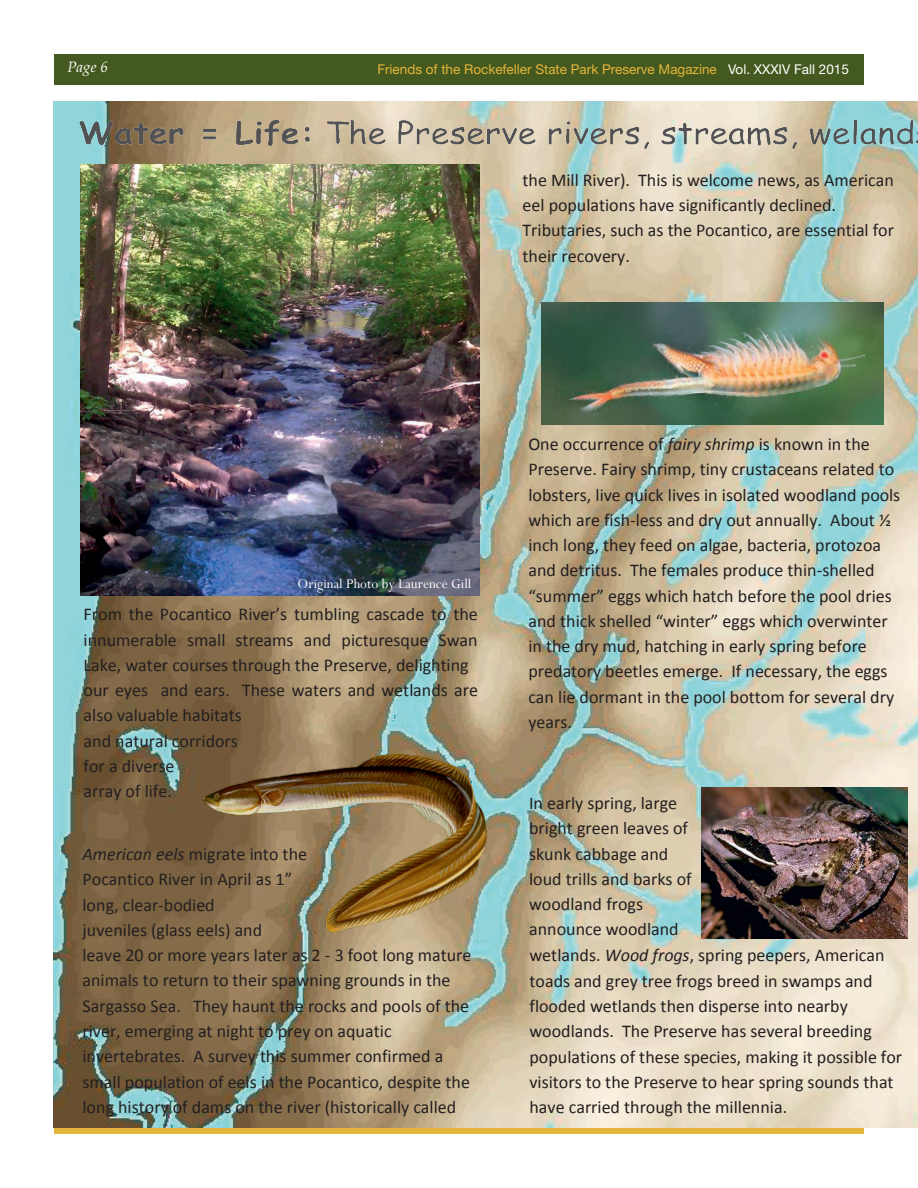
<style>
.page{position:relative;width:918px;height:1188px;background:#fff}
.page>*{position:absolute;margin:0;border:0;box-sizing:border-box;transform-origin:0 0}
.t1{font:18px/25.2px "Calibri";color:#231f20}
.t2{font:15px "Perpetua";color:#fff}
.t3{font:italic 15px "Palatino";color:#fff}
.t4{font:13.5px "Helvetica Neue";color:#e5b53a}
.s1{color:#fff}
.s2{font-style:italic}
</style>
<div class="page">
<div style="left:54px;top:54px;width:810px;height:30px;background:#44591f"></div>
<div style="left:54px;top:1125px;width:810px;height:9px;background:#e5b53a"></div>
<img style="left:53px;top:102px;width:865px;height:1026px">
<img style="left:80px;top:164px;width:399px;height:431px">
<img style="left:197px;top:748px;width:296px;height:190px">
<img style="left:542px;top:302px;width:341px;height:122px">
<img style="left:517px;top:432px;width:400px;height:308px">
<img style="left:701px;top:787px;width:206px;height:152px">
<img style="left:69px;top:120px;width:849px;height:29px">
<p class="t3" style="left:68px;top:59px;width:42px">Page 6</p>
<p class="t4" style="left:377px;top:61px;width:473px">Friends of the Rockefeller State Park Preserve Magazine <span class="s1">Vol. XXXIV Fall 2015</span></p>
<p class="t1" style="left:522px;top:167px;width:373px">the Mill River). This is welcome news, as American eel populations have significantly declined.<br>Tributaries, such as the Pocantico, are essential for their recovery.</p>
<p class="t2" style="left:298px;top:575px;width:175px">Original Photo by Laurence Gill</p>
<p class="t1" style="left:84px;top:602px;width:396px">From the Pocantico River’s tumbling cascade to the innumerable small streams and picturesque Swan Lake, water courses through the Preserve, delighting our eyes and ears. These waters and wetlands are also valuable habitats<br>and natural corridors<br>for a diverse<br>array of life.</p>
<p class="t1" style="left:82px;top:841px;width:391px"><span class="s2">American eels</span> migrate into the<br>Pocantico River in April as 1”<br>long, clear-bodied<br>juveniles (glass eels) and<br>leave 20 or more years later as 2 - 3 foot long mature animals to return to their spawning grounds in the Sargasso Sea. They haunt the rocks and pools of the river, emerging at night to prey on aquatic invertebrates. A survey this summer confirmed a small population of eels in the Pocantico, despite the long history of dams on the river (historically called</p>
<p class="t1" style="left:528px;top:432px;width:373px">One occurrence of <span class="s2">fairy shrimp</span> is known in the Preserve. Fairy shrimp, tiny crustaceans related to lobsters, live quick lives in isolated woodland pools which are fish-less and dry out annually. About ½ inch long, they feed on algae, bacteria, protozoa and detritus. The females produce thin-shelled “summer” eggs which hatch before the pool dries and thick shelled “winter” eggs which overwinter in the dry mud, hatching in early spring before predatory beetles emerge. If necessary, the eggs can lie dormant in the pool bottom for several dry years.</p>
<p class="t1" style="left:529px;top:790px;width:375px">In early spring, large<br>bright green leaves of<br>skunk cabbage and<br>loud trills and barks of<br>woodland frogs<br>announce woodland<br>wetlands. <span class="s2">Wood frogs</span>, spring peepers, American toads and grey tree frogs breed in swamps and flooded wetlands then disperse into nearby woodlands. The Preserve has several breeding populations of these species, making it possible for visitors to the Preserve to hear spring sounds that have carried through the millennia.</p>
</div>
